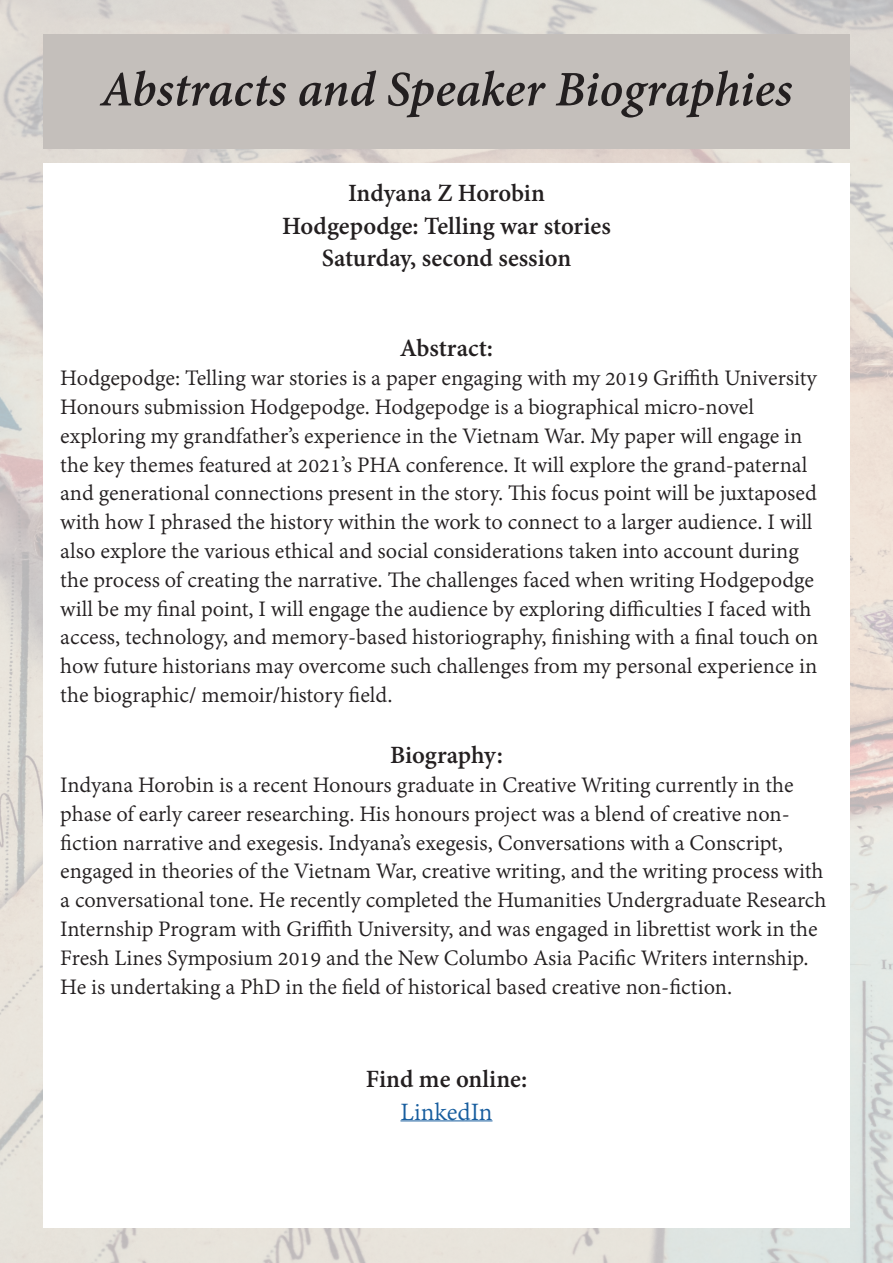
<style>
.page{position:relative;width:893px;height:1263px;background:#fff}
.page>*{position:absolute;margin:0;border:0;box-sizing:border-box;transform-origin:0 0}
.t1{font:italic 700 54px "Adobe Devanagari";letter-spacing:-.005em;color:#231f20}
.t2{font:700 27px "Adobe Devanagari";color:#231f20}
.t3{font:27px "Adobe Devanagari";color:#175d9e}
.t4{font:24px/28.8px "Adobe Devanagari";color:#231f20}
</style>
<div class="page">
<img style="left:0;top:0;width:893px;height:1263px">
<div style="left:43px;top:35px;width:807px;height:114px;background:#c4bfbb"></div>
<div style="left:43px;top:164px;width:807px;height:1064px;background:#fff"></div>
<hr style="left:400px;top:1120px;width:92px;height:1px;background:#175d9e">
<p class="t1" style="left:100px;top:59px;width:693px">Abstracts and Speaker Biographies</p>
<p class="t2" style="left:348px;top:178px;width:198px">Indyana Z Horobin</p>
<p class="t2" style="left:282px;top:210px;width:330px">Hodgepodge: Telling war stories</p>
<p class="t2" style="left:322px;top:243px;width:251px">Saturday, second session</p>
<p class="t2" style="left:400px;top:333px;width:95px">Abstract:</p>
<p class="t4" style="left:60px;top:366px;width:760px">Hodgepodge: Telling war stories is a paper engaging with my 2019 Griffith University Honours submission Hodgepodge. Hodgepodge is a biographical micro-novel exploring my grandfather’s experience in the Vietnam War. My paper will engage in the key themes featured at 2021’s PHA conference. It will explore the grand-paternal and generational connections present in the story. This focus point will be juxtaposed with how I phrased the history within the work to connect to a larger audience. I will also explore the various ethical and social considerations taken into account during the process of creating the narrative. The challenges faced when writing Hodgepodge will be my final point, I will engage the audience by exploring difficulties I faced with access, technology, and memory-based historiography, finishing with a final touch on how future historians may overcome such challenges from my personal experience in the biographic/ memoir/history field.</p>
<p class="t2" style="left:390px;top:740px;width:114px">Biography:</p>
<p class="t4" style="left:60px;top:772px;width:767px">Indyana Horobin is a recent Honours graduate in Creative Writing currently in the phase of early career researching. His honours project was a blend of creative non&shy;fiction narrative and exegesis. Indyana’s exegesis, Conversations with a Conscript, engaged in theories of the Vietnam War, creative writing, and the writing process with a conversational tone. He recently completed the Humanities Undergraduate Research Internship Program with Griffith University, and was engaged in librettist work in the Fresh Lines Symposium 2019 and the New Columbo Asia Pacific Writers internship.<br>He is undertaking a PhD in the field of historical based creative non-fiction.</p>
<p class="t2" style="left:366px;top:1064px;width:163px">Find me online:</p>
<p class="t3" style="left:400px;top:1096px;width:94px">LinkedIn</p>
</div>
